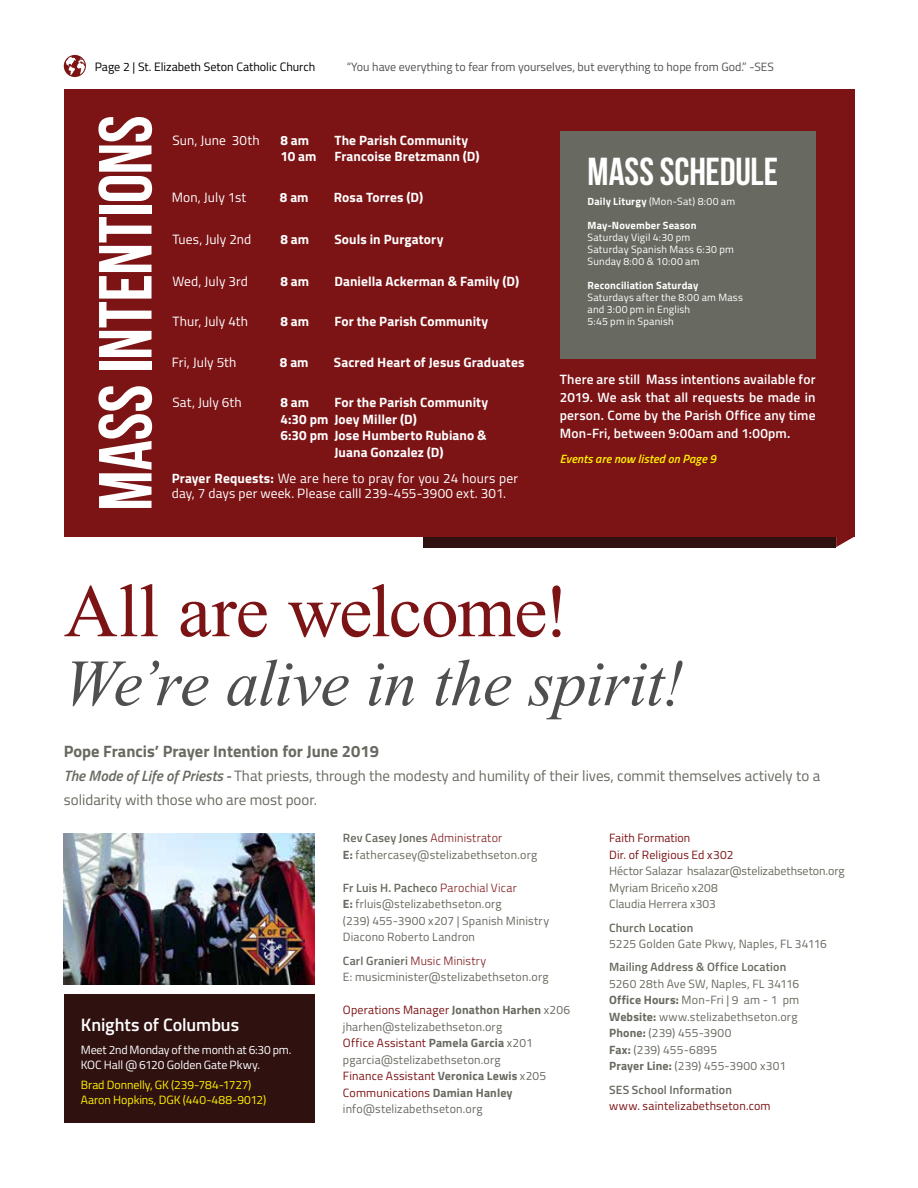
<style>
.page{position:relative;width:918px;height:1188px;background:#fff}
.page>*{position:absolute;margin:0;border:0;box-sizing:border-box;transform-origin:0 0}
.t1{font:75px "Times New Roman";letter-spacing:-.015em;color:#7c1315}
.t2{font:700 75px "Bebas Neue";letter-spacing:-.005em;color:#fff}
.t3{font:italic 66px "Times New Roman";letter-spacing:-.015em;color:#4f4f51}
.t4{font:700 39px "Bebas Neue";color:#fff}
.t5{font:600 18px "Titillium";letter-spacing:-.005em;color:#fff}
.t6{font:700 16.5px "Titillium";color:#686960}
.t7{font:15px/24px "Titillium";color:#686960}
.t8{font:700 13.5px "Titillium";letter-spacing:.01em;color:#fff}
.t9{font:13.5px/15px "Titillium";letter-spacing:.01em;color:#fff}
.t10{font:600 13.5px/18px "Titillium";letter-spacing:.01em;color:#fff;text-align:justify}
.t11{font:12.15px "Titillium";color:#000}
.t12{font:12px/16.5px "Titillium";letter-spacing:.015em;color:#686960}
.t13{font:12px "Titillium";color:#515254}
.t14{font:600 12px "Titillium";letter-spacing:.015em;color:#686960}
.t15{font:12px/16.5px "Titillium";letter-spacing:.015em;color:#7c1315}
.t16{font:12px/15px "Titillium";letter-spacing:-.01em;color:#fff}
.t17{font:12px/15px "Titillium";letter-spacing:-.005em;color:#fff200}
.t18{font:italic 600 12px "Titillium";letter-spacing:.01em;color:#fff200}
.t19{font:10.5px/12px "Titillium";letter-spacing:.02em;color:#fff}
.t20{font:700 10.5px "Titillium";letter-spacing:.015em;color:#fff}
.s1{font-weight:700}
.s2{font-weight:600;font-style:italic}
.s3{font-weight:600}
.s4{font-weight:300;color:#7c1315}
.s5{color:#7c1315}
</style>
<div class="page">
<div style="left:423px;top:482px;width:413px;height:65px;background:#2f1110"></div>
<div style="left:64px;top:994px;width:250px;height:129px;background:#2f1110"></div>
<div style="left:64px;top:89px;width:791px;height:448px;background:#7c1315"></div>
<img style="left:64px;top:833px;width:250px;height:151px">
<svg style="left:64px;top:55px;width:22px;height:22px"></svg>
<div style="left:560px;top:131px;width:256px;height:227px;background:#686960"></div>
<img style="left:240px;top:912px;width:65px;height:65px">
<svg style="left:836px;top:537px;width:18px;height:10px"></svg>
<p class="t11" style="left:95px;top:58px;width:222px">Page 2 | St. Elizabeth Seton Catholic Church</p>
<p class="t13" style="left:347px;top:58px;width:429px">“You have everything to fear from yourselves, but everything to hope from God.” -SES</p>
<h1 class="t2" style="left:84px;top:511px;width:397px;rotate:-90deg">MASS INTENTIONS</h1>
<p class="t9" style="left:172px;top:132px;width:89px">Sun, June 30th</p>
<p class="t8" style="left:280px;top:129px;width:30px">8 am</p>
<p class="t8" style="left:334px;top:129px;width:135px">The Parish Community</p>
<p class="t8" style="left:280px;top:146px;width:38px">10 am</p>
<p class="t8" style="left:334px;top:146px;width:147px">Francoise Bretzmann (D)</p>
<p class="t9" style="left:172px;top:189px;width:76px">Mon, July 1st</p>
<p class="t8" style="left:280px;top:187px;width:30px">8 am</p>
<p class="t8" style="left:334px;top:187px;width:91px">Rosa Torres (D)</p>
<p class="t9" style="left:172px;top:231px;width:81px">Tues, July 2nd</p>
<p class="t8" style="left:280px;top:229px;width:30px">8 am</p>
<p class="t8" style="left:334px;top:229px;width:111px">Souls in Purgatory</p>
<p class="t9" style="left:172px;top:273px;width:77px">Wed, July 3rd</p>
<p class="t8" style="left:280px;top:271px;width:30px">8 am</p>
<p class="t8" style="left:334px;top:271px;width:186px">Daniella Ackerman &amp; Family (D)</p>
<p class="t9" style="left:172px;top:313px;width:77px">Thur, July 4th</p>
<p class="t8" style="left:280px;top:311px;width:30px">8 am</p>
<p class="t8" style="left:334px;top:311px;width:155px">For the Parish Community</p>
<p class="t9" style="left:172px;top:354px;width:66px">Fri, July 5th</p>
<p class="t8" style="left:280px;top:352px;width:30px">8 am</p>
<p class="t8" style="left:334px;top:352px;width:192px">Sacred Heart of Jesus Graduates</p>
<p class="t9" style="left:172px;top:394px;width:71px">Sat, July 6th</p>
<p class="t8" style="left:280px;top:392px;width:30px">8 am</p>
<p class="t8" style="left:334px;top:392px;width:155px">For the Parish Community</p>
<p class="t8" style="left:280px;top:409px;width:138px">4:30 pm Joey Miller (D)</p>
<p class="t8" style="left:280px;top:425px;width:208px">6:30 pm Jose Humberto Rubiano &amp;</p>
<p class="t8" style="left:334px;top:442px;width:111px">Juana Gonzalez (D)</p>
<p class="t9" style="left:172px;top:470px;width:348px"><span class="s1">Prayer Requests:</span> We are here to pray for you 24 hours per day, 7 days per week. Please calll 239-455-3900 ext. 301.</p>
<h3 class="t4" style="left:588px;top:150px;width:192px">MASS SCHEDULE</h3>
<p class="t19" style="left:588px;top:195px;width:149px"><span class="s1">Daily Liturgy</span> (Mon-Sat) 8:00 am</p>
<p class="t20" style="left:588px;top:217px;width:111px">May-November Season</p>
<p class="t19" style="left:588px;top:231px;width:148px">Saturday Vigil 4:30 pm<br>Saturday Spanish Mass 6:30 pm<br>Sunday 8:00 &amp; 10:00 am</p>
<p class="t20" style="left:588px;top:277px;width:112px">Reconciliation Saturday</p>
<p class="t19" style="left:588px;top:291px;width:157px">Saturdays after the 8:00 am Mass and 3:00 pm in English<br>5:45 pm in Spanish</p>
<p class="t10" style="left:560px;top:370px;width:257px">There are still Mass intentions available for 2019. We ask that all requests be made in person. Come by the Parish Office any time Mon-Fri, between 9:00am and 1:00pm.</p>
<p class="t18" style="left:560px;top:450px;width:158px">Events are now listed on Page 9</p>
<h1 class="t1" style="left:64px;top:558px;width:507px">All are welcome!</h1>
<h2 class="t3" style="left:64px;top:638px;width:621px">We’re alive in the spirit!</h2>
<h3 class="t6" style="left:64px;top:739px;width:317px">Pope Francis’ Prayer Intention for June 2019</h3>
<p class="t7" style="left:64px;top:763px;width:758px"><span class="s2">The Mode of Life of Priests -</span> That priests, through the modesty and humility of their lives, commit themselves actively to a solidarity with those who are most poor.</p>
<h3 class="t5" style="left:81px;top:1011px;width:160px">Knights of Columbus</h3>
<p class="t16" style="left:81px;top:1042px;width:212px">Meet 2nd Monday of the month at 6:30 pm.<br>KOC Hall @ 6120 Golden Gate Pkwy.</p>
<p class="t17" style="left:81px;top:1076px;width:187px">Brad Donnelly, GK (239-784-1727)<br>Aaron Hopkins, DGK (440-488-9012)</p>
<p class="t12" style="left:343px;top:829px;width:196px"><span class="s3">Rev Casey Jones</span> <span class="s4">Administrator<br></span><span class="s1">E:</span> fathercasey@stelizabethseton.org</p>
<p class="t12" style="left:343px;top:879px;width:208px"><span class="s3">Fr Luis H. Pacheco</span> <span class="s4">Parochial Vicar<br></span><span class="s1">E:</span> frluis@stelizabethseton.org<br>(239) 455-3900 x207 | Spanish Ministry Diacono Roberto Landron</p>
<p class="t12" style="left:343px;top:951px;width:207px"><span class="s3">Carl Granieri</span> <span class="s4">Music Ministry<br></span>E: musicminister@stelizabethseton.org</p>
<p class="t12" style="left:343px;top:1001px;width:229px"><span class="s5">Operations Manager</span> <span class="s1">Jonathon Harhen</span> x206 jharhen@stelizabethseton.org<br><span class="s5">Office Assistant</span> <span class="s1">Pamela Garcia</span> x201 pgarcia@stelizabethseton.org<br><span class="s5">Finance Assistant</span> <span class="s1">Veronica Lewis</span> x205<br><span class="s5">Communications</span> <span class="s1">Damian Hanley </span>info@stelizabethseton.org</p>
<p class="t15" style="left:609px;top:829px;width:126px">Faith Formation<br>Dir. of Religious Ed x302</p>
<p class="t12" style="left:609px;top:862px;width:237px">Héctor Salazar hsalazar@stelizabethseton.org<br>Myriam Briceño x208<br>Claudia Herrera x303</p>
<p class="t14" style="left:609px;top:918px;width:86px">Church Location</p>
<p class="t12" style="left:609px;top:935px;width:219px">5225 Golden Gate Pkwy, Naples, FL 34116</p>
<p class="t14" style="left:609px;top:958px;width:179px">Mailing Address &amp; Office Location</p>
<p class="t12" style="left:609px;top:975px;width:192px">5260 28th Ave SW, Naples, FL 34116<br><span class="s1">Office Hours:</span> Mon-Fri | 9 am - 1 pm<br><span class="s1">Website:</span> www.stelizabethseton.org<br><span class="s1">Phone:</span> (239) 455-3900<br><span class="s1">Fax:</span> (239) 455-6895<br><span class="s1">Prayer Line:</span> (239) 455-3900 x301</p>
<p class="t14" style="left:609px;top:1080px;width:124px">SES School Information</p>
<p class="t15" style="left:609px;top:1097px;width:163px">www. saintelizabethseton.com</p>
</div>
